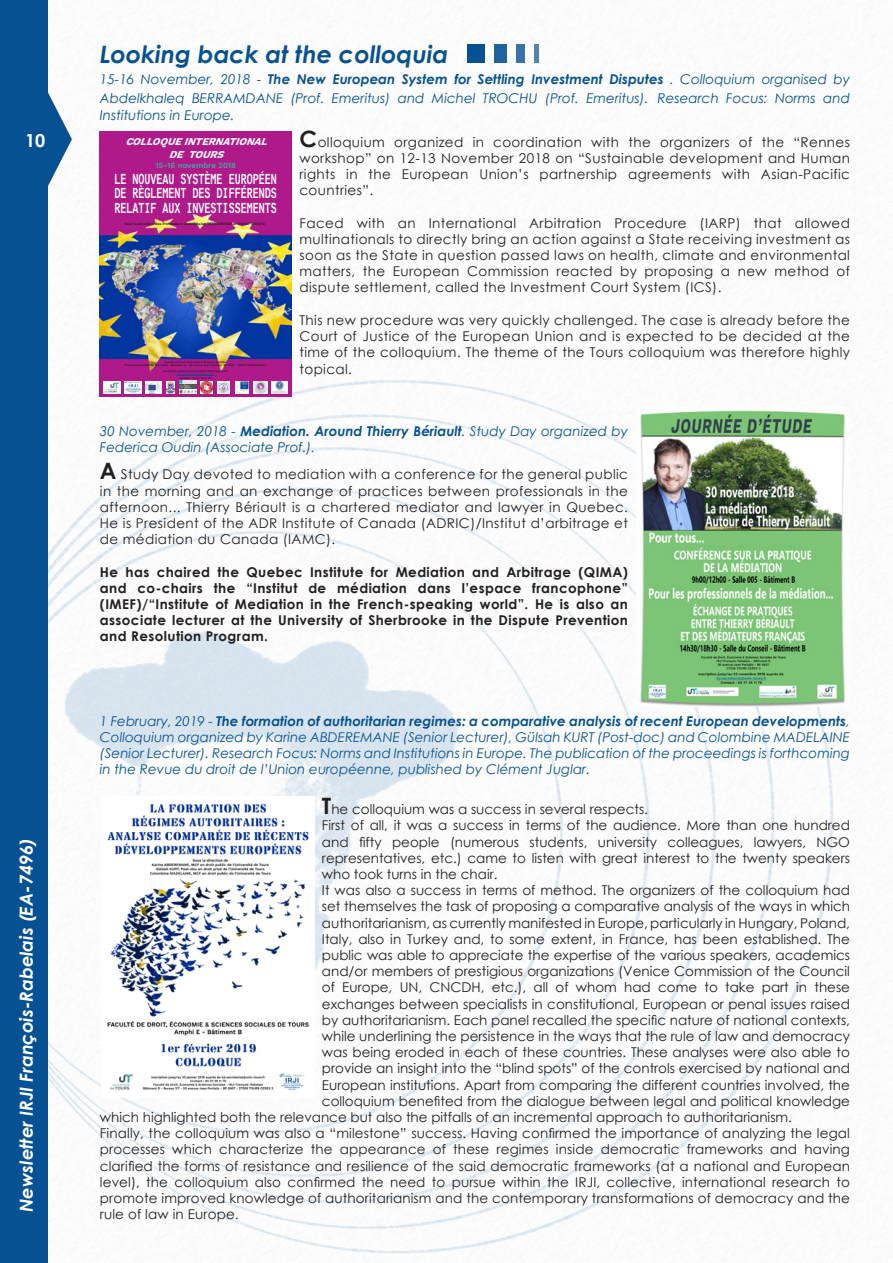
<style>
.page{position:relative;width:893px;height:1263px;background:#fff}
.page>*{position:absolute;margin:0;border:0;box-sizing:border-box;transform-origin:0 0}
.t1{font:italic 700 24px "Century Gothic";color:#065194}
.t2{font:italic 700 18px "Century Gothic";color:#fff}
.t3{font:700 18px "Century Gothic";color:#fff}
.t4{font:14.1px/14.5px "Arialmonospaced Boldfor SAP";color:#fff;text-align:justify;scale:.71 1}
.t5{font:13.5px/16.2px "Century Gothic";color:#231f20;text-align:justify}
.t6{font:italic 13.5px/16.2px "Century Gothic";color:#065194}
.t7{font:700 13.5px/16.2px "Century Gothic";letter-spacing:.03em;color:#231f20;text-align:justify}
.t8{font:italic 700 10.2px/12.3px "Work Sans";color:#fff;text-align:center}
.t9{font:600 7.8px "Work Sans";color:#45a59d}
.t10{font:600 3.6px "Work Sans";color:#231f20}
.t11{font:600 2.7px/3.2px "Work Sans";color:#231f20;text-align:center}
.s1{font-weight:700}
.s2{font-weight:700;font-size:22.5px}
.s3{color:#253f8e}
</style>
<div class="page">
<img style="left:48px;top:37px;width:826px;height:1217px">
<div style="left:0;top:0;width:48px;height:1263px;background:#065194"></div>
<svg style="left:48px;top:88px;width:24px;height:103px"></svg>
<img style="left:100px;top:132px;width:191px;height:265px">
<img style="left:124px;top:381px;width:17px;height:12px">
<img style="left:145px;top:381px;width:17px;height:12px">
<svg style="left:166px;top:381px;width:9px;height:12px"></svg>
<img style="left:180px;top:381px;width:16px;height:7px">
<svg style="left:200px;top:381px;width:30px;height:12px"></svg>
<img style="left:180px;top:390px;width:16px;height:4px">
<svg style="left:236px;top:381px;width:12px;height:12px"></svg>
<img style="left:254px;top:381px;width:14px;height:12px">
<img style="left:271px;top:381px;width:17px;height:12px">
<img style="left:103px;top:381px;width:17px;height:12px">
<hr style="left:177px;top:375px;width:37px;height:1px;background:#253f8e">
<img style="left:637px;top:407px;width:211px;height:300px">
<img style="left:101px;top:797px;width:213px;height:300px">
<div style="left:468px;top:45px;width:17px;height:18px;background:#065194"></div>
<div style="left:494px;top:45px;width:13px;height:18px;background:#1e629e"></div>
<div style="left:517px;top:45px;width:8px;height:18px;background:#3773a8"></div>
<hr style="left:535px;top:45px;width:4px;height:18px;background:#4f84b3">
<p class="t3" style="left:25px;top:127px;width:22px">10</p>
<h2 class="t2" style="left:13px;top:1212px;width:377px;rotate:-90deg">Newsletter IRJI François-Rabelais (EA-7496)</h2>
<p class="t1" style="left:100px;top:36px;width:350px">Looking back at the colloquia</p>
<p class="t6" style="left:100px;top:69px;width:751px;line-height:19.8px">15-16 November, 2018 - <span class="s1">The New European System for Settling Investment Disputes</span> . Colloquium organised by<br>Abdelkhaleq BERRAMDANE (Prof. Emeritus) and Michel TROCHU (Prof. Emeritus). Research Focus: Norms and</p>
<p class="t6" style="left:100px;top:106px;width:136px">Institutions in Europe.</p>
<p class="t5" style="left:299px;top:133px;width:552px"><span class="s2">C</span>olloquium organized in coordination with the organizers of the “Rennes workshop” on 12-13 November 2018 on “Sustainable development and Human rights in the European Union’s partnership agreements with Asian-Pacific countries”.</p>
<p class="t5" style="left:299px;top:214px;width:552px">Faced with an International Arbitration Procedure (IARP) that allowed multinationals to directly bring an action against a State receiving investment as soon as the State in question passed laws on health, climate and environmental matters, the European Commission reacted by proposing a new method of dispute settlement, called the Investment Court System (ICS).</p>
<p class="t5" style="left:299px;top:312px;width:552px">This new procedure was very quickly challenged. The case is already before the Court of Justice of the European Union and is expected to be decided at the time of the colloquium. The theme of the Tours colloquium was therefore highly topical.</p>
<p class="t8" style="left:125px;top:136px;width:148px">COLLOQUEINTERNATIONAL<br>DE TOURS</p>
<p class="t9" style="left:156px;top:161px;width:82px">15-16 novembre 2018</p>
<p class="t4" style="left:114px;top:171px;width:230px">LE NOUVEAU SYSTÈME EUROPÉEN DE RÈGLEMENT DES DIFFÉRENDS RELATIF AUX INVESTISSEMENTS</p>
<p class="t10" style="left:124px;top:222px;width:142px">Sous la direction des Professeurs Abdelkhaleq BERRAMDANE et Michel TROCHU</p>
<p class="t11" style="left:125px;top:361px;width:143px">Faculté de Droit, Économie &amp; Sciences Sociales<br>IRJI François-Rabelais (EA-7496) - Bâtiment D - 50 avenue Jean Portalis - BP 0607 - 37206 TOURS Cedex 3</p>
<p class="t11" style="left:163px;top:370px;width:66px">Inscription jusqu’au 10 novembre 2018 auprès de <span class="s3">irji.secretariat@univ-tours.fr<br></span>Contact : 02 47 36 11 70</p>
<p class="t6" style="left:100px;top:423px;width:530px">30 November, 2018 - <span class="s1">Mediation. Around Thierry Bériault</span>. Study Day organized by<br>Federica Oudin (Associate Prof.).</p>
<p class="t5" style="left:100px;top:466px;width:530px"><span class="s2">A</span> Study Day devoted to mediation with a conference for the general public in the morning and an exchange of practices between professionals in the afternoon... Thierry Bériault is a chartered mediator and lawyer in Quebec.<br>He is President of the ADR Institute of Canada (ADRIC)/Institut d’arbitrage et de médiation du Canada (IAMC).</p>
<p class="t7" style="left:100px;top:563px;width:530px">He has chaired the Quebec Institute for Mediation and Arbitrage (QIMA) and co-chairs the “Institut de médiation dans l’espace francophone” (IMEF)/“Institute of Mediation in the French-speaking world”. He is also an associate lecturer at the University of Sherbrooke in the Dispute Prevention and Resolution Program.</p>
<p class="t6" style="left:100px;top:712px;width:752px;text-align:justify">1 February, 2019 - <span class="s1">The formation of authoritarian regimes: a comparative analysis of recent European developments</span>, Colloquium organized by Karine ABDEREMANE (Senior Lecturer), Gülsah KURT (Post-doc) and Colombine MADELAINE (Senior Lecturer). Research Focus: Norms and Institutions in Europe. The publication of the proceedings is forthcoming in the Revue du droit de l’Union européenne, published by Clément Juglar.</p>
<p class="t5" style="left:322px;top:801px;width:328px"><span class="s2">T</span>he colloquium was a success in several respects.</p>
<p class="t5" style="left:322px;top:817px;width:530px">First of all, it was a success in terms of the audience. More than one hundred and fifty people (numerous students, university colleagues, lawyers, NGO representatives, etc.) came to listen with great interest to the twenty speakers who took turns in the chair.</p>
<p class="t5" style="left:322px;top:882px;width:530px">It was also a success in terms of method. The organizers of the colloquium had</p>
<p class="t5" style="left:322px;top:898px;width:530px">set themselves the task of proposing a comparative analysis of the ways in which</p>
<p class="t5" style="left:322px;top:914px;width:529px">authoritarianism, as currently manifested in Europe, particularly in Hungary, Poland,</p>
<p class="t5" style="left:322px;top:930px;width:530px">Italy, also in Turkey and, to some extent, in France, has been established. The</p>
<p class="t5" style="left:322px;top:947px;width:530px">public was able to appreciate the expertise of the various speakers, academics</p>
<p class="t5" style="left:322px;top:963px;width:530px">and/or members of prestigious organizations (Venice Commission of the Council</p>
<p class="t5" style="left:322px;top:979px;width:530px">of Europe, UN, CNCDH, etc.), all of whom had come to take part in these</p>
<p class="t5" style="left:322px;top:995px;width:530px">exchanges between specialists in constitutional, European or penal issues raised</p>
<p class="t5" style="left:322px;top:1011px;width:530px">by authoritarianism. Each panel recalled the specific nature of national contexts,</p>
<p class="t5" style="left:322px;top:1028px;width:529px">while underlining the persistence in the ways that the rule of law and democracy</p>
<p class="t5" style="left:322px;top:1044px;width:530px">was being eroded in each of these countries. These analyses were also able to</p>
<p class="t5" style="left:322px;top:1060px;width:530px">provide an insight into the “blind spots” of the controls exercised by national and</p>
<p class="t5" style="left:322px;top:1076px;width:530px">European institutions. Apart from comparing the different countries involved, the</p>
<p class="t5" style="left:322px;top:1092px;width:530px">colloquium benefited from the dialogue between legal and political knowledge</p>
<p class="t5" style="left:100px;top:1109px;width:693px">which highlighted both the relevance but also the pitfalls of an incremental approach to authoritarianism.</p>
<p class="t5" style="left:100px;top:1125px;width:752px">Finally, the colloquium was also a “milestone” success. Having confirmed the importance of analyzing the legal processes which characterize the appearance of these regimes inside democratic frameworks and having clarified the forms of resistance and resilience of the said democratic frameworks (at a national and European level), the colloquium also confirmed the need to pursue within the IRJI, collective, international research to promote improved knowledge of authoritarianism and the contemporary transformations of democracy and the rule of law in Europe.</p>
</div>
